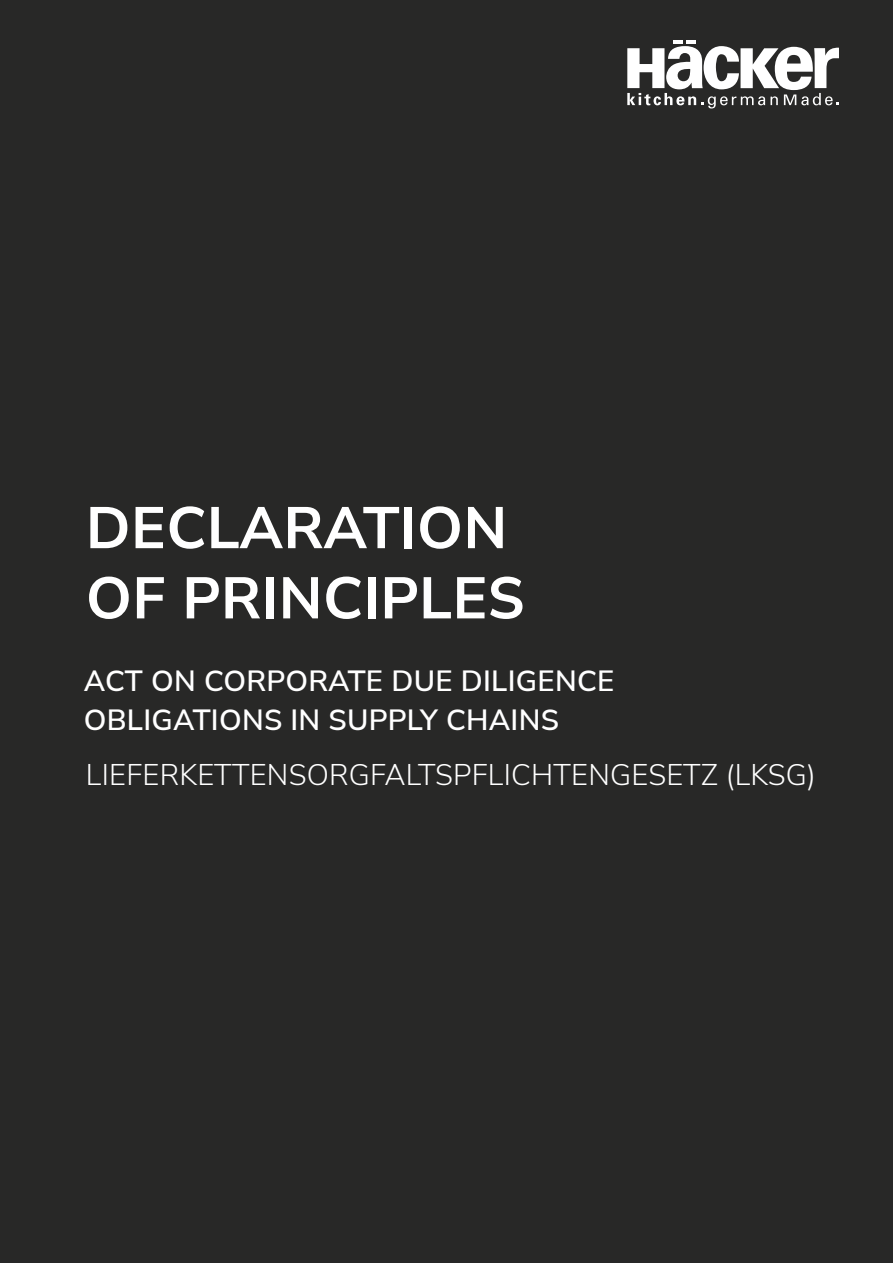
<style>
.page{position:relative;width:893px;height:1263px;background:#282827}
.page>*{position:absolute;margin:0;border:0;box-sizing:border-box;transform-origin:0 0}
.t1{font:700 58.5px/70.2px "Nunito Sans";letter-spacing:.01em;color:#fff}
.t2{font:600 29.25px/39px "Nunito Sans";letter-spacing:.01em;color:#fff}
.t3{font:300 29.25px "Nunito Sans";letter-spacing:.01em;color:#fff}
</style>
<div class="page">
<svg style="left:627px;top:40px;width:212px;height:68px"></svg>
<h1 class="t1" style="left:86px;top:490px;width:440px">DECLARATION<br>OF PRINCIPLES</h1>
<p class="t2" style="left:84px;top:660px;width:532px">ACT ON CORPORATE DUE DILIGENCE<br>OBLIGATIONS IN SUPPLY CHAINS</p>
<p class="t3" style="left:86px;top:754px;width:731px">LIEFERKETTENSORGFALTSPFLICHTENGESETZ (LKSG)</p>
</div>
